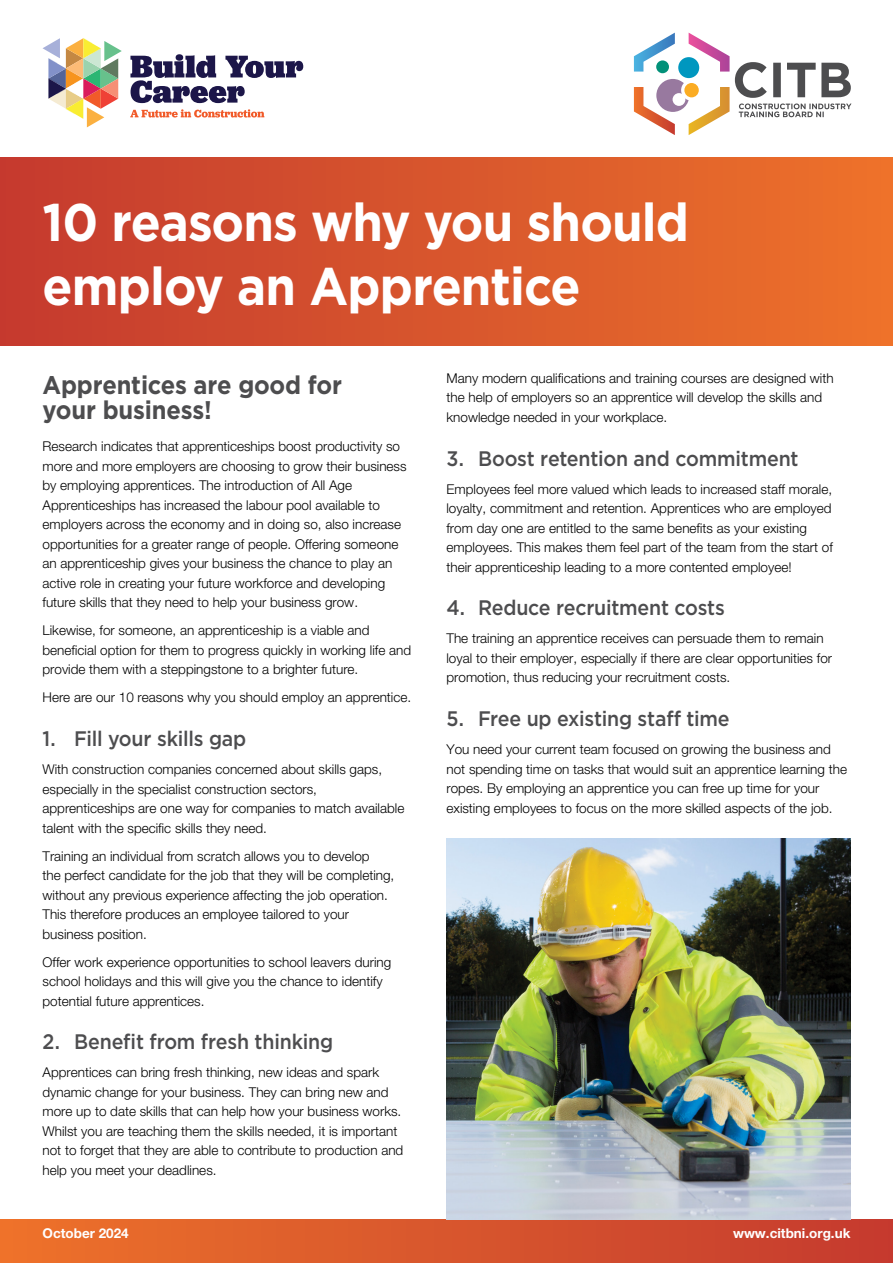
<style>
.page{position:relative;width:893px;height:1263px;background:#fff}
.page>*{position:absolute;margin:0;border:0;box-sizing:border-box;transform-origin:0 0}
.H1_-_Title{font:700 52.95px/63.4px "Gotham";letter-spacing:-.02em;color:#fff;scale:.93 1}
.H2_-_Heading{font:700 25.5px/25.5px "Gotham";letter-spacing:-.01em;color:#4d4d4f;scale:.93 1}
.H3_-_Subhead{font:500 21px "Gotham";letter-spacing:-.01em;color:#4d4d4f;scale:.93 1}
.P_-_Body_Copy{font:300 13.5px/19.5px "Helvetica Neue LT Std";color:#000}
.P_-_Body_Copy-2{font:700 13.5px "Helvetica Neue LT Std";color:#fff}
</style>
<div class="page">
<div style="left:0;top:1219px;width:893px;height:44px;background:linear-gradient(to right,#ed722a,#c43a2f)"></div>
<div style="left:0;top:157px;width:893px;height:189px;background:linear-gradient(to right,#c43a2f,#ed722b)"></div>
<img style="left:446px;top:838px;width:404px;height:381px">
<svg style="left:43px;top:38px;width:79px;height:89px"></svg>
<svg style="left:130px;top:109px;width:134px;height:9px"></svg>
<svg style="left:130px;top:54px;width:173px;height:49px"></svg>
<div style="left:656px;top:79px;width:33px;height:33px;background:#98799f;border-radius:50%"></div>
<svg style="left:634px;top:33px;width:41px;height:39px"></svg>
<svg style="left:634px;top:87px;width:41px;height:48px"></svg>
<div style="left:678px;top:57px;width:21px;height:21px;background:#0097bf;border-radius:50%"></div>
<svg style="left:681px;top:80px;width:21px;height:21px"></svg>
<div style="left:684px;top:83px;width:15px;height:14px;background:#fbac23;border-radius:50%"></div>
<div style="left:656px;top:60px;width:13px;height:13px;background:#029179;border-radius:50%"></div>
<div style="left:673px;top:93px;width:12px;height:13px;background:#fff;border-radius:50%"></div>
<svg style="left:689px;top:33px;width:162px;height:102px"></svg>
<h1 class="H1_-_Title" style="left:43px;top:190px;width:697px">10 reasons why you should employ an Apprentice</h1>
<h2 class="H2_-_Heading" style="left:43px;top:372px;width:324px">Apprentices are good for your business!</h2>
<p class="P_-_Body_Copy" style="left:43px;top:436px;width:366px">Research indicates that apprenticeships boost productivity so more and more employers are choosing to grow their business by employing apprentices. The introduction of All Age Apprenticeships has increased the labour pool available to employers across the economy and in doing so, also increase opportunities for a greater range of people. Offering someone an apprenticeship gives your business the chance to play an active role in creating your future workforce and developing future skills that they need to help your business grow.</p>
<p class="P_-_Body_Copy" style="left:43px;top:620px;width:370px">Likewise, for someone, an apprenticeship is a viable and beneficial option for them to progress quickly in working life and provide them with a steppingstone to a brighter future.</p>
<p class="P_-_Body_Copy" style="left:43px;top:687px;width:370px">Here are our 10 reasons why you should employ an apprentice.</p>
<h3 class="H3_-_Subhead" style="left:43px;top:725px;width:221px">1. Fill your skills gap</h3>
<p class="P_-_Body_Copy" style="left:43px;top:759px;width:363px">With construction companies concerned about skills gaps, especially in the specialist construction sectors, apprenticeships are one way for companies to match available talent with the specific skills they need.</p>
<p class="P_-_Body_Copy" style="left:43px;top:846px;width:353px">Training an individual from scratch allows you to develop<br>the perfect candidate for the job that they will be completing, without any previous experience affecting the job operation.<br>This therefore produces an employee tailored to your business position.</p>
<p class="P_-_Body_Copy" style="left:43px;top:952px;width:350px">Offer work experience opportunities to school leavers during school holidays and this will give you the chance to identify potential future apprentices.</p>
<h3 class="H3_-_Subhead" style="left:43px;top:1028px;width:314px">2. Benefit from fresh thinking</h3>
<p class="P_-_Body_Copy" style="left:43px;top:1062px;width:362px">Apprentices can bring fresh thinking, new ideas and spark dynamic change for your business. They can bring new and more up to date skills that can help how your business works.<br>Whilst you are teaching them the skills needed, it is important not to forget that they are able to contribute to production and help you meet your deadlines.</p>
<p class="P_-_Body_Copy" style="left:446px;top:368px;width:389px">Many modern qualifications and training courses are designed with the help of employers so an apprentice will develop the skills and knowledge needed in your workplace.</p>
<h3 class="H3_-_Subhead" style="left:446px;top:444px;width:380px">3. Boost retention and commitment</h3>
<p class="P_-_Body_Copy" style="left:446px;top:479px;width:388px">Employees feel more valued which leads to increased staff morale, loyalty, commitment and retention. Apprentices who are employed from day one are entitled to the same benefits as your existing employees. This makes them feel part of the team from the start of their apprenticeship leading to a more contented employee!</p>
<h3 class="H3_-_Subhead" style="left:446px;top:594px;width:301px">4. Reduce recruitment costs</h3>
<p class="P_-_Body_Copy" style="left:446px;top:628px;width:387px">The training an apprentice receives can persuade them to remain loyal to their employer, especially if there are clear opportunities for promotion, thus reducing your recruitment costs.</p>
<h3 class="H3_-_Subhead" style="left:446px;top:705px;width:306px">5. Free up existing staff time</h3>
<p class="P_-_Body_Copy" style="left:446px;top:739px;width:402px">You need your current team focused on growing the business and not spending time on tasks that would suit an apprentice learning the ropes. By employing an apprentice you can free up time for your existing employees to focus on the more skilled aspects of the job.</p>
<p class="P_-_Body_Copy-2" style="left:43px;top:1224px;width:88px">October 2024</p>
<p class="P_-_Body_Copy-2" style="left:733px;top:1224px;width:119px">www.citbni.org.uk</p>
</div>
